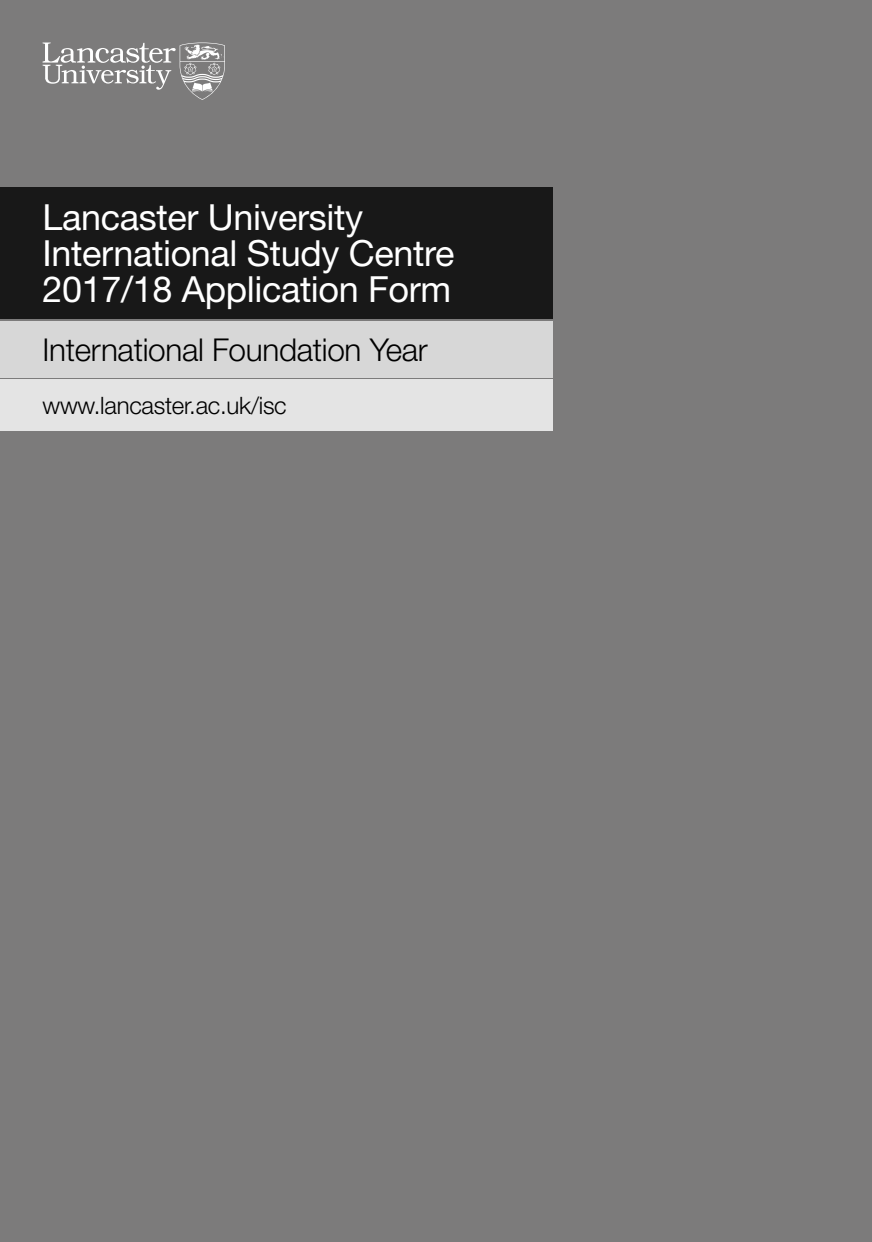
<style>
.page{position:relative;width:872px;height:1242px;background:#7c7b7b}
.page>*{position:absolute;margin:0;border:0;box-sizing:border-box;transform-origin:0 0}
.t1{font:36px/36px "Helvetica Neue LT Std";letter-spacing:-.01em;color:#fff}
.t2{font:300 31.5px "Helvetica Neue LT Std";letter-spacing:-.01em;color:#000}
.t3{font:300 24px "Helvetica Neue LT Std";letter-spacing:-.01em;color:#000}
</style>
<div class="page">
<svg style="left:43px;top:43px;width:182px;height:57px"></svg>
<div style="left:0;top:187px;width:553px;height:132px;background:#181818"></div>
<div style="left:0;top:321px;width:553px;height:56px;background:#d7d7d7"></div>
<div style="left:0;top:380px;width:553px;height:51px;background:#e4e4e4"></div>
<p class="t1" style="left:43px;top:199px;width:413px">Lancaster University<br>International Study Centre<br>2017/18 Application Form</p>
<p class="t2" style="left:43px;top:330px;width:387px">International Foundation Year</p>
<p class="t3" style="left:43px;top:391px;width:246px">www.lancaster.ac.uk/isc</p>
</div>
